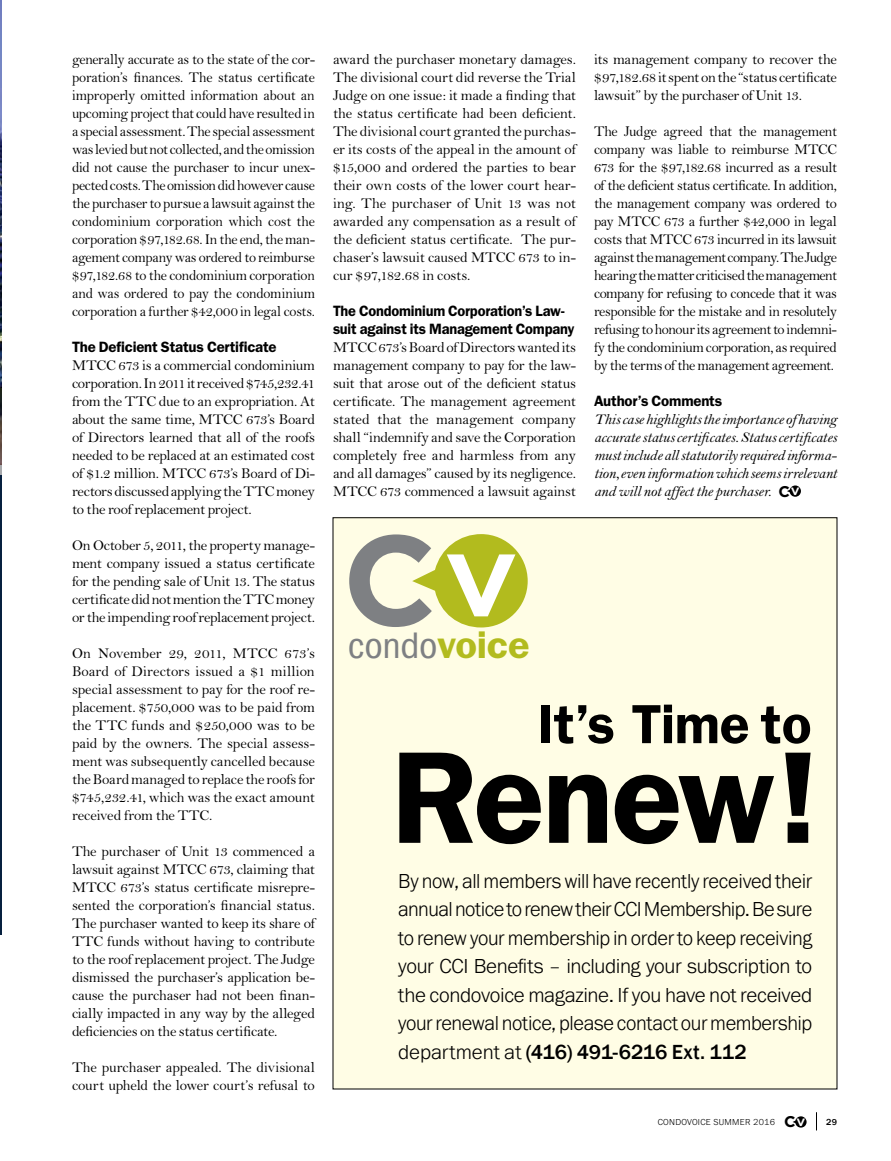
<style>
.page{position:relative;width:891px;height:1161px;background:#fff}
.page>*{position:absolute;margin:0;border:0;box-sizing:border-box;transform-origin:0 0}
.t1{font:600 131.4px "Franklin Gothic";letter-spacing:-.025em;color:#000}
.t2{font:700 127.95px "Gotham";color:#7e8083}
.t3{font:600 55.35px "Franklin Gothic";letter-spacing:-.01em;color:#000}
.t4{font:condensed 38.25px "Franklin Gothic";letter-spacing:-.01em;color:#7e8083;scale:1.05 1}
.t5{font:300 21px/28.5px "Franklin Gothic URW";letter-spacing:-.02em;color:#000;text-align:justify}
.t6{font:500 21px "Franklin Gothic";letter-spacing:-.01em;color:#000}
.t7{font:15px/18px "Bell";letter-spacing:-.02em;color:#000;text-align:justify}
.t8{font:15px/18px "Bell";letter-spacing:-.02em;color:#000;text-align:justify;scale:.96 1}
.t9{font:italic 15px/18px "Bell";letter-spacing:-.015em;color:#000;text-align:justify;scale:1.04 1}
.t10{font:600 15px/18px "Franklin Gothic";letter-spacing:-.015em;color:#000}
.t11{font:300 9px "Franklin Gothic URW";letter-spacing:.03em;color:#000}
.t12{font:500 9px "Franklin Gothic";color:#000}
.s1{font-size:87.9px;color:#fff}
.s2{font-weight:600;font-stretch:normal;color:#b2bb1e}
.s3{font-family:"Gotham";font-weight:700;font-style:normal;font-size:15.45px}
.s4{font-family:"Gotham";font-weight:700;font-style:normal;font-size:10.65px;color:#fff}
.s5{font-family:"Franklin Gothic URW";font-weight:300}
.s6{font-family:"Gotham";font-weight:700;font-size:15.45px}
.s7{font-family:"Gotham";font-weight:700;font-size:10.65px;color:#fff}
</style>
<div class="page">
<svg style="left:793px;top:1116px;width:14px;height:12px"></svg>
<svg style="left:816px;top:1112px;width:1px;height:18px"></svg>
<div style="left:333px;top:518px;width:504px;height:571px;background:#fffde5"></div>
<img style="left:0;top:0;width:1px;height:465px">
<hr style="left:0;top:473px;width:1px;height:461px;background:#06203f">
<svg style="left:787px;top:485px;width:14px;height:12px"></svg>
<svg style="left:412px;top:534px;width:116px;height:93px"></svg>
<p class="t8" style="left:72px;top:50px;width:255px">generally accurate as to the state of the cor&shy;poration’s finances. The status certificate improperly omitted information about an upcoming project that could have resulted in a special assessment. The special assessment was levied but not collected, and the omission did not cause the purchaser to incur unex&shy;pected costs. The omission did however cause the purchaser to pursue a lawsuit against the condominium corporation which cost the corporation $97,182.68. In the end, the man&shy;agement company was ordered to reimburse $97,182.68 to the condominium corporation and was ordered to pay the condominium corporation a further $42,000 in legal costs.</p>
<p class="t10" style="left:72px;top:338px;width:206px">The Deficient Status Certificate</p>
<p class="t7" style="left:72px;top:356px;width:245px">MTCC 673 is a commercial condominium corporation. In 2011 it received $745,232.41 from the TTC due to an expropriation. At about the same time, MTCC 673’s Board of Directors learned that all of the roofs needed to be replaced at an estimated cost of $1.2 million. MTCC 673’s Board of Di&shy;rectors discussed applying the TTC money to the roof replacement project.</p>
<p class="t7" style="left:72px;top:536px;width:245px">On October 5, 2011, the property manage&shy;ment company issued a status certificate for the pending sale of Unit 13. The status certificate did not mention the TTC money or the impending roof replacement project.</p>
<p class="t7" style="left:72px;top:644px;width:245px">On November 29, 2011, MTCC 673’s Board of Directors issued a $1 million special assessment to pay for the roof re&shy;placement. $750,000 was to be paid from the TTC funds and $250,000 was to be paid by the owners. The special assess&shy;ment was subsequently cancelled because the Board managed to replace the roofs for $745,232.41, which was the exact amount received from the TTC.</p>
<p class="t7" style="left:72px;top:842px;width:245px">The purchaser of Unit 13 commenced a lawsuit against MTCC 673, claiming that MTCC 673’s status certificate misrepre&shy;sented the corporation’s financial status.<br>The purchaser wanted to keep its share of TTC funds without having to contribute to the roof replacement project. The Judge dismissed the purchaser’s application be&shy;cause the purchaser had not been finan&shy;cially impacted in any way by the alleged deficiencies on the status certificate.</p>
<p class="t7" style="left:72px;top:1058px;width:245px">The purchaser appealed. The divisional court upheld the lower court’s refusal to</p>
<p class="t7" style="left:333px;top:51px;width:245px">award the purchaser monetary damages.<br>The divisional court did reverse the Trial Judge on one issue: it made a finding that the status certificate had been deficient.<br>The divisional court granted the purchas&shy;er its costs of the appeal in the amount of $15,000 and ordered the parties to bear their own costs of the lower court hear&shy;ing. The purchaser of Unit 13 was not awarded any compensation as a result of the deficient status certificate. The pur&shy;chaser’s lawsuit caused MTCC 673 to in&shy;cur $97,182.68 in costs.</p>
<p class="t10" style="left:333px;top:302px;width:243px">The Condominium Corporation’s Law&shy;suit against its Management Company</p>
<p class="t7" style="left:333px;top:339px;width:245px">MTCC 673’s Board of Directors wanted its management company to pay for the law&shy;suit that arose out of the deficient status certificate. The management agreement stated that the management company shall “indemnify and save the Corporation completely free and harmless from any and all damages” caused by its negligence.<br>MTCC 673 commenced a lawsuit against</p>
<h2 class="t2" style="left:342px;top:506px;width:177px">C<span class="s1">V</span></h2>
<h3 class="t4" style="left:348px;top:624px;width:175px">condo<span class="s2">voice</span></h3>
<p class="t7" style="left:594px;top:50px;width:245px">its management company to recover the $97,182.68 it spent on the “status certificate lawsuit” by the purchaser of Unit 13.</p>
<p class="t7" style="left:594px;top:122px;width:245px">The Judge agreed that the management company was liable to reimburse MTCC 673 for the $97,182.68 incurred as a result of the deficient status certificate. In addition, the management company was ordered to pay MTCC 673 a further $42,000 in legal costs that MTCC 673 incurred in its lawsuit against the management company. The Judge hearing the matter criticised the management company for refusing to concede that it was responsible for the mistake and in resolutely refusing to honour its agreement to indemni&shy;fy the condominium corporation, as required by the terms of the management agreement.</p>
<p class="t10" style="left:594px;top:392px;width:130px">Author’s Comments</p>
<p class="t9" style="left:594px;top:410px;width:235px">This case highlights the importance of having accurate status certificates. Status certificates must include all statutorily required informa&shy;tion, even information which seems irrelevant and will not affect the purchaser. <span class="s3">C</span><span class="s4">V</span></p>
<h3 class="t3" style="left:538px;top:691px;width:275px">It’s Time to</h3>
<h1 class="t1" style="left:391px;top:720px;width:430px">Renew!</h1>
<p class="t5" style="left:398px;top:866px;width:416px">By now, all members will have recently received their annual notice to renew their CCI Membership. Be sure to renew your membership in order to keep receiving your CCI Benefits – including your subscription to the condovoice magazine. If you have not received your renewal notice, please contact our membership</p>
<h3 class="t6" style="left:398px;top:1039px;width:350px"><span class="s5">department at</span> (416) 491-6216 Ext. 112</h3>
<p class="t11" style="left:658px;top:1116px;width:149px">CONDOVOICE SUMMER 2016 <span class="s6">C</span><span class="s7">V</span></p>
<p class="t12" style="left:826px;top:1116px;width:12px">29</p>
</div>
